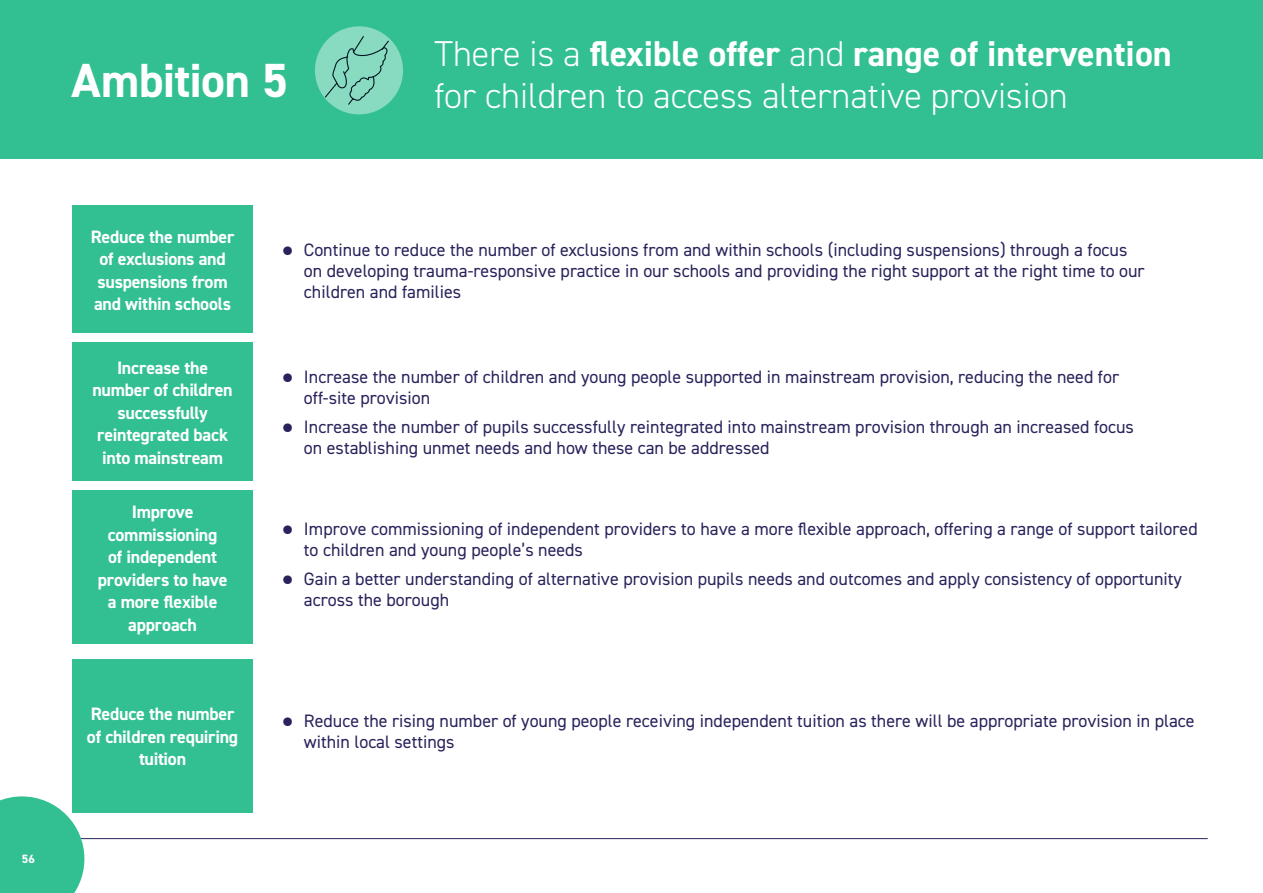
<style>
.page{position:relative;width:1263px;height:893px;background:#fff}
.page>*{position:absolute;margin:0;border:0;box-sizing:border-box;transform-origin:0 0}
.t1{font:700 48px "DIN2014";letter-spacing:-.015em;color:#fff}
.t2{font:700 36px "DIN2014";color:#fff}
.t3{font:300 36px "DIN2014";color:#fff}
.t4{font:18px/21px "DIN2014";color:#28235b}
.t5{font:700 18px/22.5px "DIN2014";letter-spacing:-.015em;color:#fff;text-align:center}
.t6{font:700 12px "DIN2014";color:#fff}
.s1{font-weight:300}
.s2{font-weight:800;font-size:33px}
</style>
<div class="page">
<div style="left:0;top:0;width:1263px;height:158px;background:#32c092"></div>
<div style="left:315px;top:26px;width:88px;height:88px;background:#88dbc0;border-radius:50%"></div>
<svg style="left:324px;top:35px;width:66px;height:71px"></svg>
<div style="left:72px;top:491px;width:181px;height:153px;background:#32c092"></div>
<div style="left:72px;top:659px;width:181px;height:153px;background:#32c092"></div>
<div style="left:72px;top:206px;width:181px;height:127px;background:#32c092"></div>
<div style="left:72px;top:342px;width:181px;height:139px;background:#32c092"></div>
<hr style="left:55px;top:838px;width:1153px;height:1px;background:#28235b">
<svg style="left:0;top:796px;width:84px;height:97px;background:#44c59b"></svg>
<h1 class="t1" style="left:72px;top:49px;width:218px">Ambition 5</h1>
<h2 class="t2" style="left:434px;top:30px;width:739px"><span class="s1">There is a</span> flexible offer <span class="s1">and</span> range of intervention</h2>
<h2 class="t3" style="left:434px;top:74px;width:635px">for children to access alternative provision</h2>
<p class="t6" style="left:22px;top:851px;width:14px">56</p>
<p class="t5" style="left:91px;top:225px;width:145px;text-align:left">Reduce the number of exclusions and suspensions from and within schools</p>
<p class="t5" style="left:92px;top:356px;width:142px">Increase the number of children successfully reintegrated back into mainstream</p>
<p class="t5" style="left:98px;top:500px;width:131px">Improve commissioning<br>of independent providers to have a more flexible approach</p>
<p class="t5" style="left:87px;top:702px;width:153px">Reduce the number of children requiring tuition</p>
<p class="t4" style="left:304px;top:239px;width:842px;text-indent:-21px"><span class="s2">•</span> Continue to reduce the number of exclusions from and within schools (including suspensions) through a focus on developing trauma-responsive practice in our schools and providing the right support at the right time to our children and families</p>
<p class="t4" style="left:304px;top:366px;width:817px;text-indent:-21px"><span class="s2">•</span> Increase the number of children and young people supported in mainstream provision, reducing the need for off-site provision</p>
<p class="t4" style="left:304px;top:416px;width:831px;text-indent:-21px"><span class="s2">•</span> Increase the number of pupils successfully reintegrated into mainstream provision through an increased focus on establishing unmet needs and how these can be addressed</p>
<p class="t4" style="left:304px;top:518px;width:895px;text-indent:-21px"><span class="s2">•</span> Improve commissioning of independent providers to have a more flexible approach, offering a range of support tailored to children and young people’s needs</p>
<p class="t4" style="left:304px;top:568px;width:879px;text-indent:-21px"><span class="s2">•</span> Gain a better understanding of alternative provision pupils needs and outcomes and apply consistency of opportunity across the borough</p>
<p class="t4" style="left:304px;top:710px;width:892px;text-indent:-21px"><span class="s2">•</span> Reduce the rising number of young people receiving independent tuition as there will be appropriate provision in place within local settings</p>
</div>
